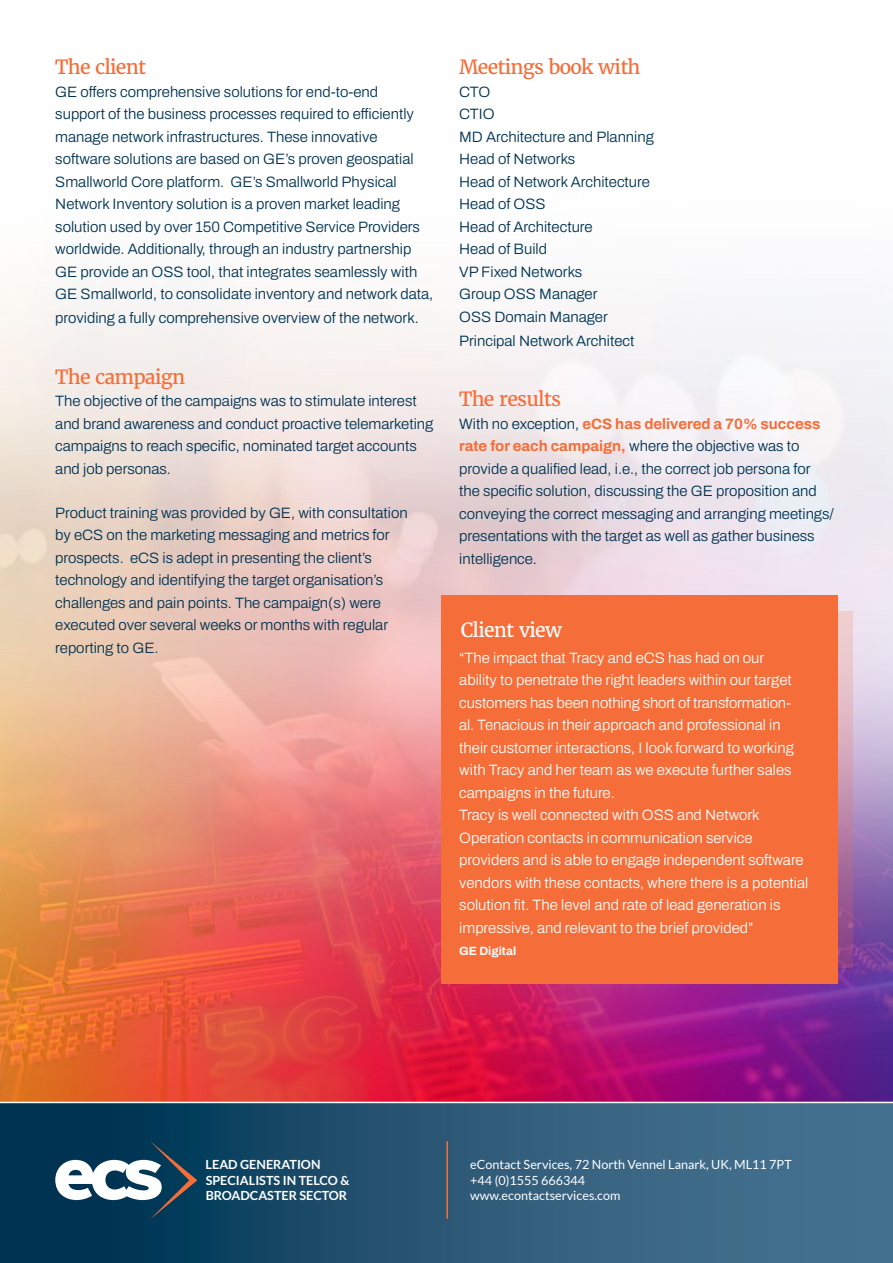
<style>
.page{position:relative;width:893px;height:1263px;background:#fff}
.page>*{position:absolute;margin:0;border:0;box-sizing:border-box;transform-origin:0 0}
.t1{font:19.5px "Merriweather";letter-spacing:-.04em;color:#f56d38}
.t2{font:19.5px "Merriweather";letter-spacing:-.04em;color:#fff}
.t3{font:300 15px/22.5px "Archivo";color:#003352}
.t4{font:300 15px/22.5px "Archivo";color:#fff}
.t5{font:12.6px/15.6px "Lato";color:#fff}
.t6{font:700 12.6px/15.6px "Lato";color:#fff}
.t7{font:700 12px "Archivo";color:#fff}
.s1{font-weight:700;color:#f56d38}
</style>
<div class="page">
<img style="left:0;top:286px;width:893px;height:816px">
<div style="left:0;top:1103px;width:893px;height:160px;background:linear-gradient(to right,#00304e,#4f7997)"></div>
<svg style="left:55px;top:1141px;width:142px;height:78px"></svg>
<hr style="left:446px;top:1141px;width:2px;height:78px;background:#f56d38">
<svg style="left:838px;top:611px;width:15px;height:357px;background:#c290af"></svg>
<div style="left:441px;top:595px;width:397px;height:389px;background:#f56d38"></div>
<h1 class="t1" style="left:55px;top:55px;width:92px">The client</h1>
<p class="t3" style="left:55px;top:81px;width:379px">GE offers comprehensive solutions for end-to-end<br>support of the business processes required to efficiently manage network infrastructures. These innovative software solutions are based on GE’s proven geospatial Smallworld Core platform. GE’s Smallworld Physical Network Inventory solution is a proven market leading solution used by over 150 Competitive Service Providers worldwide. Additionally, through an industry partnership GE provide an OSS tool, that integrates seamlessly with GE Smallworld, to consolidate inventory and network data,</p>
<p class="t3" style="left:55px;top:307px;width:365px">providing a fully comprehensive overview of the network.</p>
<h1 class="t1" style="left:55px;top:365px;width:131px">The campaign</h1>
<p class="t3" style="left:55px;top:390px;width:380px">The objective of the campaigns was to stimulate interest and brand awareness and conduct proactive telemarketing campaigns to reach specific, nominated target accounts and job personas.</p>
<p class="t3" style="left:55px;top:501px;width:354px">Product training was provided by GE, with consultation by eCS on the marketing messaging and metrics for prospects. eCS is adept in presenting the client’s technology and identifying the target organisation’s challenges and pain points. The campaign(s) were executed over several weeks or months with regular reporting to GE.</p>
<h1 class="t1" style="left:459px;top:55px;width:183px">Meetings book with</h1>
<p class="t3" style="left:459px;top:81px;width:196px">CTO<br>CTIO<br>MD Architecture and Planning<br>Head of Networks<br>Head of Network Architecture<br>Head of OSS<br>Head of Architecture<br>Head of Build<br>VP Fixed Networks<br>Group OSS Manager<br>OSS Domain Manager</p>
<p class="t3" style="left:459px;top:330px;width:177px">Principal Network Architect</p>
<h1 class="t1" style="left:459px;top:387px;width:103px">The results</h1>
<p class="t3" style="left:459px;top:412px;width:376px">With no exception, <span class="s1">eCS has delivered a 70% success rate for each campaign,</span> where the objective was to provide a qualified lead, i.e., the correct job persona for the specific solution, discussing the GE proposition and conveying the correct messaging and arranging meetings/ presentations with the target as well as gather business intelligence.</p>
<h1 class="t2" style="left:461px;top:617px;width:103px">Client view</h1>
<p class="t4" style="left:459px;top:646px;width:351px">“The impact that Tracy and eCS has had on our<br>ability to penetrate the right leaders within our target customers has been nothing short of transformation&shy;al. Tenacious in their approach and professional in their customer interactions, I look forward to working with Tracy and her team as we execute further sales campaigns in the future.<br>Tracy is well connected with OSS and Network Operation contacts in communication service providers and is able to engage independent software vendors with these contacts, where there is a potential solution fit. The level and rate of lead generation is impressive, and relevant to the brief provided”</p>
<p class="t7" style="left:459px;top:942px;width:59px">GE Digital</p>
<p class="t6" style="left:206px;top:1156px;width:145px">LEAD GENERATION<br>SPECIALISTS IN TELCO &amp;<br>BROADCASTER SECTOR</p>
<p class="t5" style="left:470px;top:1156px;width:323px">eContact Services, 72 North Vennel Lanark, UK, ML11 7PT +44 (0)1555 666344<br>www.econtactservices.com</p>
</div>
